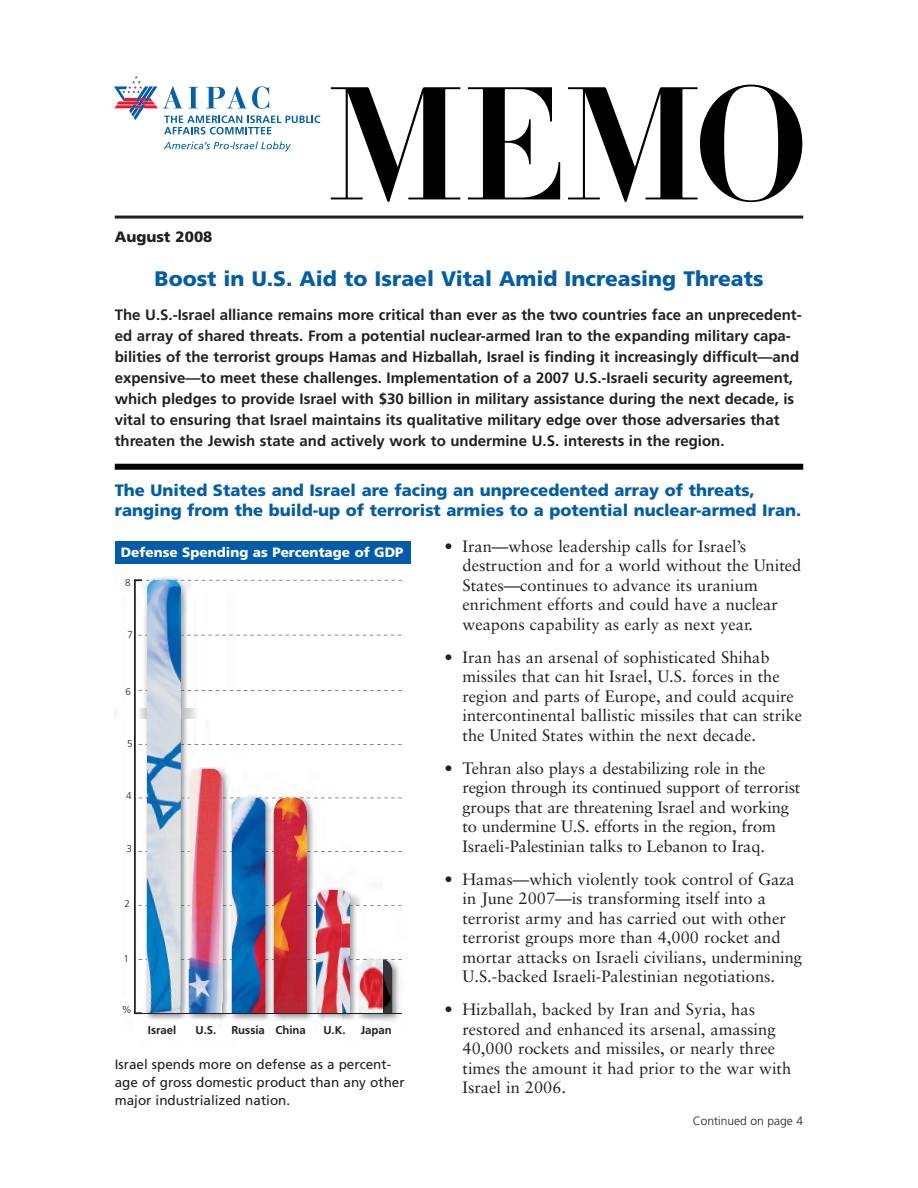
<style>
.page{position:relative;width:918px;height:1188px;background:#fff}
.page>*{position:absolute;margin:0;border:0;box-sizing:border-box;transform-origin:0 0}
.t1{font:900 21px "Frutiger";color:#015dab}
.t2{font:16.5px/19.5px "Sabon";color:#231f20}
.t3{font:900 16.5px/19.5px "Frutiger";color:#015dab}
.t4{font:700 15px/21px "Frutiger";color:#231f20}
.t5{font:900 15px "Frutiger";color:#231f20}
.t6{font:13.5px/18px "Frutiger";color:#231f20}
.t7{font:900 13.5px "Frutiger";color:#fff}
.t8{font:300 12px "Frutiger";color:#231f20}
.t9{font:700 11.4px "Frutiger";color:#231f20}
.t10{font:300 9.9px "Frutiger";color:#231f20}
</style>
<div class="page">
<div style="left:115px;top:464px;width:688px;height:6px;background:#000"></div>
<svg style="left:331px;top:87px;width:129px;height:115px"></svg>
<svg style="left:468px;top:87px;width:92px;height:112px"></svg>
<svg style="left:568px;top:85px;width:234px;height:117px"></svg>
<div style="left:115px;top:542px;width:296px;height:22px;background:#015dab"></div>
<img style="left:341px;top:1014px;width:58px;height:7px">
<img style="left:133px;top:797px;width:115px;height:224px">
<img style="left:248px;top:1014px;width:77px;height:7px">
<svg style="left:134px;top:579px;width:268px;height:434px"></svg>
<hr style="left:134px;top:1013px;width:268px;height:1px;background:#231f20">
<svg style="left:164px;top:141px;width:127px;height:10px"></svg>
<svg style="left:114px;top:76px;width:206px;height:58px"></svg>
<hr style="left:115px;top:216px;width:688px;height:3px;background:#231f20">
<p class="t5" style="left:115px;top:228px;width:99px">August 2008</p>
<p class="t1" style="left:155px;top:270px;width:610px">Boost in U.S. Aid to Israel Vital Amid Increasing Threats</p>
<p class="t4" style="left:115px;top:306px;width:688px">The U.S.-Israel alliance remains more critical than ever as the two countries face an unprecedent&shy;ed array of shared threats. From a potential nuclear-armed Iran to the expanding military capa&shy;bilities of the terrorist groups Hamas and Hizballah, Israel is finding it increasingly difficult—and expensive—to meet these challenges. Implementation of a 2007 U.S.-Israeli security agreement, which pledges to provide Israel with $30 billion in military assistance during the next decade, is vital to ensuring that Israel maintains its qualitative military edge over those adversaries that threaten the Jewish state and actively work to undermine U.S. interests in the region.</p>
<p class="t3" style="left:115px;top:482px;width:688px">The United States and Israel are facing an unprecedented array of threats, ranging from the build-up of terrorist armies to a potential nuclear-armed Iran.</p>
<p class="t2" style="left:463px;top:538px;width:340px;text-indent:-18px">• Iran—whose leadership calls for Israel’s destruction and for a world without the United States—continues to advance its uranium enrichment efforts and could have a nuclear weapons capability as early as next year.</p>
<p class="t2" style="left:463px;top:649px;width:341px;text-indent:-18px">• Iran has an arsenal of sophisticated Shihab missiles that can hit Israel, U.S. forces in the region and parts of Europe, and could acquire intercontinental ballistic missiles that can strike the United States within the next decade.</p>
<p class="t2" style="left:463px;top:760px;width:339px;text-indent:-18px">• Tehran also plays a destabilizing role in the region through its continued support of terrorist groups that are threatening Israel and working to undermine U.S. efforts in the region, from Israeli-Palestinian talks to Lebanon to Iraq.</p>
<p class="t2" style="left:463px;top:871px;width:341px;text-indent:-18px">• Hamas—which violently took control of Gaza in June 2007—is transforming itself into a terrorist army and has carried out with other terrorist groups more than 4,000 rocket and mortar attacks on Israeli civilians, undermining U.S.-backed Israeli-Palestinian negotiations.</p>
<p class="t2" style="left:463px;top:1001px;width:330px;text-indent:-18px">• Hizballah, backed by Iran and Syria, has restored and enhanced its arsenal, amassing 40,000 rockets and missiles, or nearly three times the amount it had prior to the war with Israel in 2006.</p>
<p class="t7" style="left:121px;top:547px;width:284px">Defense Spending as Percentage of GDP</p>
<p class="t10" style="left:125px;top:578px;width:7px">8</p>
<p class="t10" style="left:128px;top:631px;width:7px">7</p>
<p class="t10" style="left:126px;top:687px;width:7px">6</p>
<p class="t10" style="left:127px;top:740px;width:7px">5</p>
<p class="t10" style="left:126px;top:792px;width:7px">4</p>
<p class="t10" style="left:127px;top:845px;width:7px">3</p>
<p class="t10" style="left:125px;top:900px;width:7px">2</p>
<p class="t10" style="left:124px;top:954px;width:7px">1</p>
<p class="t10" style="left:122px;top:1006px;width:11px">%</p>
<p class="t9" style="left:148px;top:1026px;width:30px">Israel</p>
<p class="t9" style="left:231px;top:1026px;width:76px">Russia China</p>
<p class="t9" style="left:195px;top:1026px;width:22px">U.S.</p>
<p class="t9" style="left:323px;top:1026px;width:24px">U.K.</p>
<p class="t9" style="left:361px;top:1026px;width:33px">Japan</p>
<p class="t6" style="left:115px;top:1057px;width:291px">Israel spends more on defense as a percent&shy;age of gross domestic product than any other major industrialized nation.</p>
<p class="t8" style="left:693px;top:1116px;width:112px">Continued on page 4</p>
</div>
